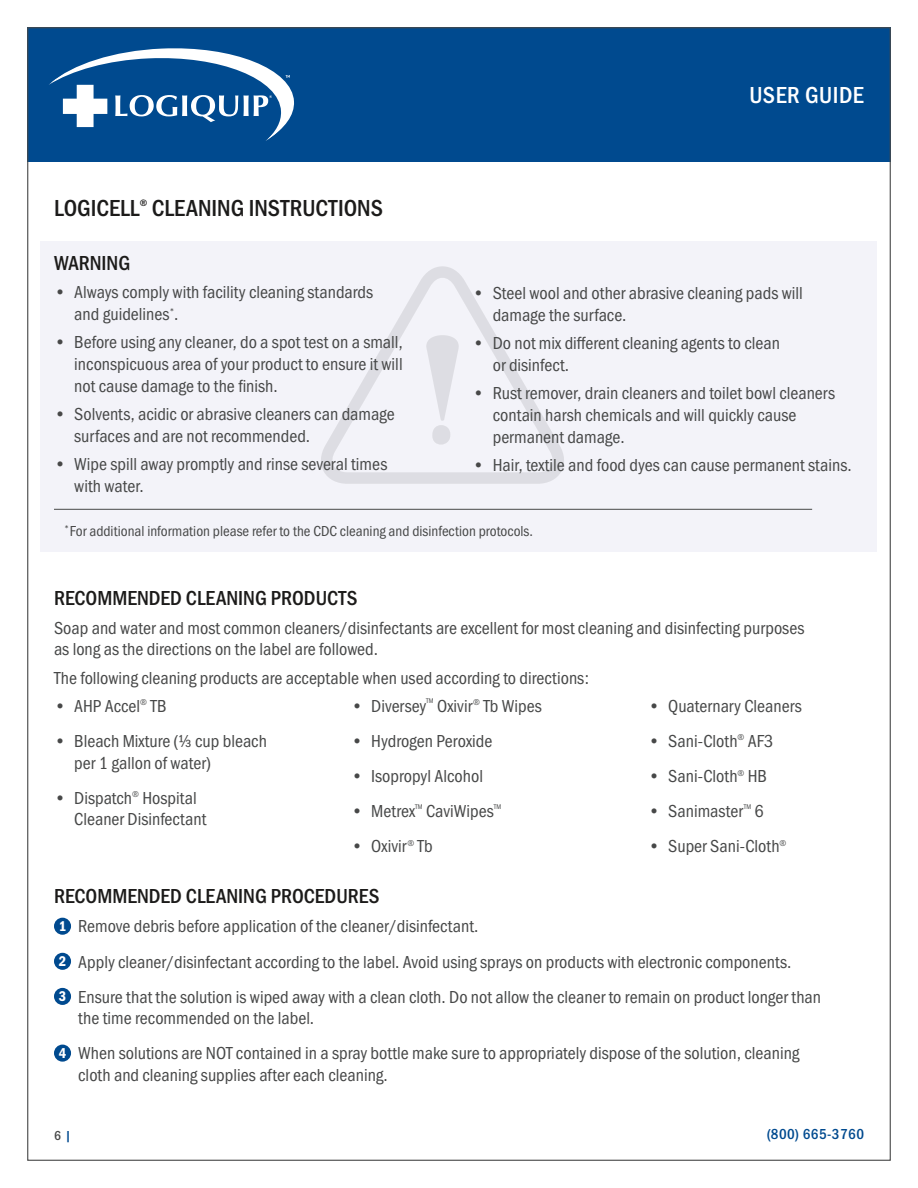
<style>
.page{position:relative;width:918px;height:1188px;background:#fff}
.page>*{position:absolute;margin:0;border:0;box-sizing:border-box;transform-origin:0 0}
.Header_2{font:500 24px "Franklin Gothic URW Cond";color:#1c1b1a}
.t1{font:500 24px "Franklin Gothic URW Cond";letter-spacing:.02em;color:#fff}
.Header_2-2{font:500 21px "Franklin Gothic URW Cond";color:#1c1b1a}
.Numbers{font:18px/21.6px "Franklin Gothic URW Cond";color:#474848}
.Numbers-2{font:15px "Franklin Gothic URW Cond";color:#474848}
.t2{font:500 15px "Franklin Gothic URW Cond";letter-spacing:.03em;color:#004a8f}
.Bullets{font:14.7px "Franklin Gothic URW Con Dem";color:#fff}
.t3{font:500 13.5px "Franklin Gothic URW Cond";color:#474848}
.Header_2-3{font:500 9.6px "Franklin Gothic URW Cond";color:#1c1b1a}
.t4{font:7.05px "Franklin Gothic URW Cond";letter-spacing:.02em;color:#474848}
.s1{color:#004a8f}
</style>
<div class="page">
<div style="left:27px;top:27px;width:864px;height:135px;background:#004a8f"></div>
<svg style="left:49px;top:48px;width:245px;height:93px"></svg>
<div style="left:54px;top:918px;width:17px;height:17px;background:#004a8f;border-radius:50%"></div>
<div style="left:54px;top:953px;width:17px;height:17px;background:#004a8f;border-radius:50%"></div>
<div style="left:54px;top:988px;width:17px;height:17px;background:#004a8f;border-radius:50%"></div>
<div style="left:54px;top:1045px;width:17px;height:17px;background:#004a8f;border-radius:50%"></div>
<div style="left:40px;top:241px;width:838px;height:310px;background:#f3f3f9"></div>
<hr style="left:54px;top:509px;width:758px;height:1px;background:#474848">
<svg style="left:321px;top:266px;width:243px;height:218px"></svg>
<svg style="left:426px;top:335px;width:33px;height:110px"></svg>
<p class="Header_2" style="left:54px;top:191px;width:87px">LOGICELL</p>
<p class="Header_2-3" style="left:140px;top:196px;width:9px">®</p>
<p class="Header_2" style="left:152px;top:191px;width:233px">CLEANING INSTRUCTIONS</p>
<p class="Header_2-2" style="left:54px;top:248px;width:78px">WARNING</p>
<p class="Numbers" style="left:74px;top:281px;width:300px;text-indent:-20px">• Always comply with facility cleaning standards and guidelines<sup>*</sup>.</p>
<p class="Numbers" style="left:74px;top:330px;width:330px;text-align:justify;text-indent:-20px">• Before using any cleaner, do a spot test on a small, inconspicuous area of your product to ensure it will not cause damage to the finish.</p>
<p class="Numbers" style="left:74px;top:402px;width:322px;text-indent:-20px">• Solvents, acidic or abrasive cleaners can damage surfaces and are not recommended.</p>
<p class="Numbers" style="left:74px;top:452px;width:315px;text-indent:-20px">• Wipe spill away promptly and rinse several times with water.</p>
<h1 class="t1" style="left:749px;top:77px;width:116px">USER GUIDE</h1>
<p class="Numbers" style="left:493px;top:281px;width:312px;text-indent:-20px">• Steel wool and other abrasive cleaning pads will damage the surface.</p>
<p class="Numbers" style="left:493px;top:331px;width:289px;text-indent:-20px">• Do not mix different cleaning agents to clean or disinfect.</p>
<p class="Numbers" style="left:493px;top:381px;width:344px;text-indent:-20px">• Rust remover, drain cleaners and toilet bowl cleaners contain harsh chemicals and will quickly cause permanent damage.</p>
<p class="Numbers" style="left:472px;top:453px;width:378px">• Hair, textile and food dyes can cause permanent stains.</p>
<p class="Numbers-2" style="left:64px;top:520px;width:468px"><sup>*</sup>For additional information please refer to the CDC cleaning and disinfection protocols.</p>
<p class="Header_2-2" style="left:54px;top:583px;width:305px">RECOMMENDED CLEANING PRODUCTS</p>
<p class="Numbers" style="left:54px;top:616px;width:752px">Soap and water and most common cleaners/disinfectants are excellent for most cleaning and disinfecting purposes as long as the directions on the label are followed.</p>
<p class="Numbers" style="left:54px;top:666px;width:537px">The following cleaning products are acceptable when used according to directions:</p>
<p class="Numbers" style="left:54px;top:694px;width:114px">• AHP Accel<sup>®</sup> TB</p>
<p class="Numbers" style="left:74px;top:729px;width:194px;text-indent:-20px">• Bleach Mixture (1/3 cup bleach per 1 gallon of water)</p>
<p class="Numbers" style="left:74px;top:786px;width:134px;text-indent:-20px">• Dispatch<sup>®</sup> Hospital<br>Cleaner Disinfectant</p>
<p class="Numbers" style="left:351px;top:694px;width:77px">• Diversey</p>
<p class="t4" style="left:426px;top:696px;width:9px">TM</p>
<p class="Numbers" style="left:437px;top:694px;width:106px">Oxivir<sup>®</sup> Tb Wipes</p>
<p class="Numbers" style="left:351px;top:729px;width:143px">• Hydrogen Peroxide</p>
<p class="Numbers" style="left:351px;top:764px;width:134px">• Isopropyl Alcohol</p>
<p class="Numbers" style="left:351px;top:799px;width:66px">• Metrex</p>
<p class="t4" style="left:415px;top:801px;width:9px">TM</p>
<p class="Numbers" style="left:426px;top:799px;width:69px">CaviWipes</p>
<p class="t4" style="left:494px;top:801px;width:9px">TM</p>
<p class="Numbers" style="left:351px;top:834px;width:83px">• Oxivir<sup>®</sup> Tb</p>
<p class="Numbers" style="left:648px;top:694px;width:155px">• Quaternary Cleaners</p>
<p class="Numbers" style="left:648px;top:729px;width:127px">• Sani-Cloth<sup>®</sup> AF3</p>
<p class="Numbers" style="left:648px;top:764px;width:121px">• Sani-Cloth<sup>®</sup> HB</p>
<p class="Numbers" style="left:648px;top:799px;width:96px">• Sanimaster</p>
<p class="t4" style="left:744px;top:801px;width:9px">TM</p>
<p class="Numbers" style="left:755px;top:799px;width:11px">6</p>
<p class="Numbers" style="left:648px;top:834px;width:140px">• Super Sani-Cloth<sup>®</sup></p>
<p class="Header_2-2" style="left:54px;top:881px;width:327px">RECOMMENDED CLEANING PROCEDURES</p>
<p class="Bullets" style="left:59px;top:916px;width:9px">1</p>
<p class="Numbers" style="left:78px;top:915px;width:399px">Remove debris before application of the cleaner/disinfectant.</p>
<p class="Bullets" style="left:59px;top:951px;width:9px">2</p>
<p class="Numbers" style="left:78px;top:950px;width:712px">Apply cleaner/disinfectant according to the label. Avoid using sprays on products with electronic components.</p>
<p class="Bullets" style="left:59px;top:987px;width:9px">3</p>
<p class="Numbers" style="left:78px;top:985px;width:744px">Ensure that the solution is wiped away with a clean cloth. Do not allow the cleaner to remain on product longer than the time recommended on the label.</p>
<p class="Bullets" style="left:59px;top:1043px;width:9px">4</p>
<p class="Numbers" style="left:78px;top:1041px;width:723px">When solutions are NOT contained in a spray bottle make sure to appropriately dispose of the solution, cleaning cloth and cleaning supplies after each cleaning.</p>
<p class="t3" style="left:54px;top:1126px;width:19px">6 <span class="s1">|</span></p>
<p class="t2" style="left:767px;top:1123px;width:99px">(800) 665-3760</p>
</div>
